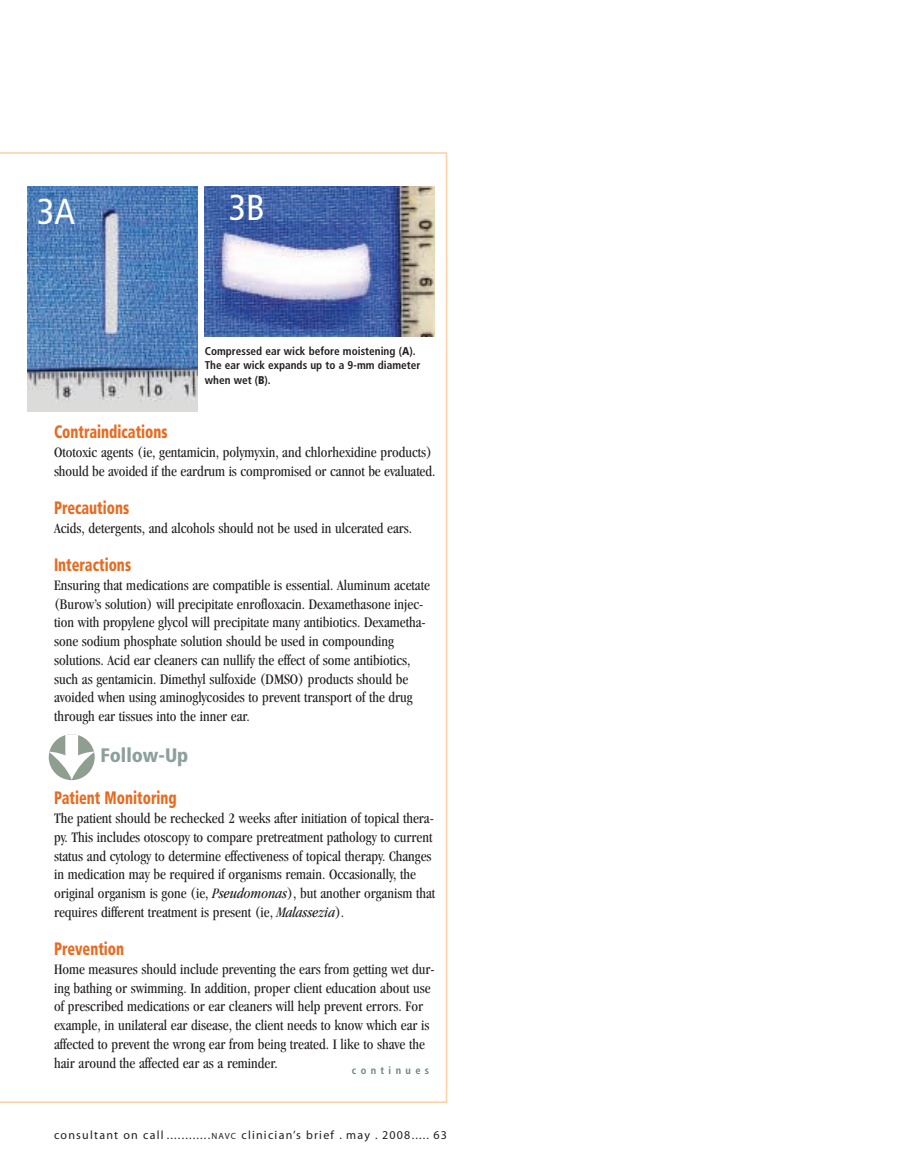
<style>
.page{position:relative;width:905px;height:1175px;background:#fff}
.page>*{position:absolute;margin:0;border:0;box-sizing:border-box;transform-origin:0 0}
.t1{font:condensed 36px "Frutiger";color:#fff}
.t2{font:900 condensed 19.5px "Frutiger";color:#8d9f9c}
.t3{font:900 condensed 18px "Frutiger";color:#e86a1f;scale:.8 1}
.t4{font:condensed 15px/18.8px "Garamond";color:#231f20}
.t5{font:12px "Myriad";letter-spacing:.1em;color:#231f20}
.t6{font:700 condensed 11.25px/14.2px "Frutiger";color:#231f20}
.t7{font:700 condensed 10.5px "Frutiger";letter-spacing:.415em;color:#6d857e}
.s1{font-weight:900}
.s2{font-style:italic}
.s3{font-size:9px}
</style>
<div class="page">
<svg style="left:0;top:152px;width:447px;height:950px"></svg>
<svg style="left:49px;top:734px;width:46px;height:46px"></svg>
<img style="left:27px;top:186px;width:171px;height:225px">
<img style="left:205px;top:186px;width:229px;height:150px">
<h1 class="t1" style="left:37px;top:196px;width:39px">3A</h1>
<h1 class="t1" style="left:229px;top:193px;width:37px">3B</h1>
<p class="t6" style="left:205px;top:345px;width:217px">Compressed ear wick before moistening (<span class="s1">A</span>).<br>The ear wick expands up to a 9-mm diameter when wet (<span class="s1">B</span>).</p>
<p class="t3" style="left:54px;top:424px;width:144px">Contraindications</p>
<p class="t4" style="left:54px;top:444px;width:383px">Ototoxic agents (ie, gentamicin, polymyxin, and chlorhexidine products) should be avoided if the eardrum is compromised or cannot be evaluated.</p>
<p class="t3" style="left:54px;top:500px;width:96px">Precautions</p>
<p class="t4" style="left:54px;top:520px;width:359px">Acids, detergents, and alcohols should not be used in ulcerated ears.</p>
<p class="t3" style="left:54px;top:557px;width:98px">Interactions</p>
<p class="t4" style="left:54px;top:577px;width:377px">Ensuring that medications are compatible is essential. Aluminum acetate (Burow’s solution) will precipitate enrofloxacin. Dexamethasone injec&shy;tion with propylene glycol will precipitate many antibiotics. Dexametha&shy;sone sodium phosphate solution should be used in compounding solutions. Acid ear cleaners can nullify the effect of some antibiotics, such as gentamicin. Dimethyl sulfoxide (DMSO) products should be avoided when using aminoglycosides to prevent transport of the drug through ear tissues into the inner ear.</p>
<h2 class="t2" style="left:100px;top:747px;width:89px">Follow-Up</h2>
<p class="t3" style="left:54px;top:790px;width:155px">Patient Monitoring</p>
<p class="t4" style="left:54px;top:810px;width:383px">The patient should be rechecked 2 weeks after initiation of topical thera&shy;py. This includes otoscopy to compare pretreatment pathology to current status and cytology to determine effectiveness of topical therapy. Changes in medication may be required if organisms remain. Occasionally, the original organism is gone (ie, <span class="s2">Pseudomonas</span>), but another organism that requires different treatment is present (ie, <span class="s2">Malassezia</span>).</p>
<p class="t3" style="left:54px;top:941px;width:89px">Prevention</p>
<p class="t4" style="left:54px;top:961px;width:382px">Home measures should include preventing the ears from getting wet dur&shy;ing bathing or swimming. In addition, proper client education about use of prescribed medications or ear cleaners will help prevent errors. For example, in unilateral ear disease, the client needs to know which ear is affected to prevent the wrong ear from being treated. I like to shave the hair around the affected ear as a reminder.</p>
<p class="t7" style="left:352px;top:1066px;width:79px">continues</p>
<p class="t5" style="left:54px;top:1129px;width:394px">consultant on call ............<span class="s3">NAVC</span> clinician’s brief . may . 2008..... 63</p>
</div>
